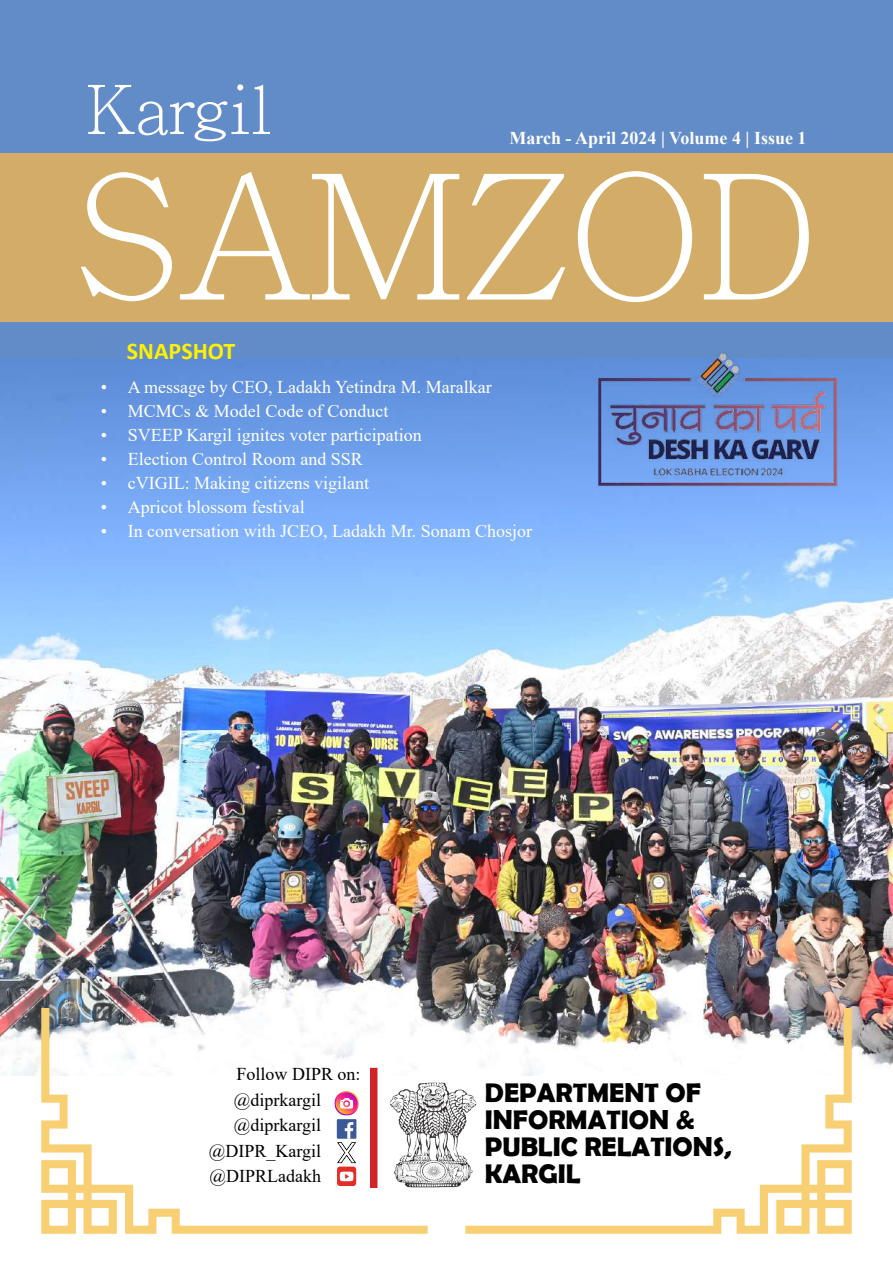
<style>
.page{position:relative;width:893px;height:1263px;background:#fff}
.page>*{position:absolute;margin:0;border:0;box-sizing:border-box;transform-origin:0 0}
.t1{font:300 172.05px "Adobe Ming Std";color:#fff}
.t2{font:300 67.2px "Adobe Ming Std";color:#fff}
.t3{font:700 27px/27px "Berlin Sans FB Demi";color:#000}
.t4{font:700 24px "Calibri";color:#fff101}
.t5{font:18px "Times New Roman";color:#fff}
.t6{font:18px/25.5px "Times New Roman";color:#000;text-align:right}
.t7{font:700 18px "Times New Roman";color:#fff}
</style>
<div class="page">
<div style="left:0;top:0;width:893px;height:1075px;background:#628cc8"></div>
<img style="left:0;top:358px;width:893px;height:717px">
<img style="left:428px;top:1082px;width:37px;height:106px">
<img style="left:596px;top:353px;width:243px;height:134px">
<svg style="left:465px;top:1008px;width:387px;height:226px"></svg>
<svg style="left:41px;top:1008px;width:387px;height:226px"></svg>
<div style="left:1px;top:153px;width:892px;height:169px;background:#d3ac68"></div>
<h2 class="t2" style="left:86px;top:72px;width:187px">Kargil</h2>
<p class="t7" style="left:509px;top:125px;width:299px">March - April 2024 | Volume 4 | Issue 1</p>
<h1 class="t1" style="left:73px;top:142px;width:745px">SAMZOD</h1>
<h3 class="t4" style="left:127px;top:334px;width:110px">SNAPSHOT</h3>
<p class="t5" style="left:101px;top:374px;width:392px">• A message by CEO, Ladakh Yetindra M. Maralkar</p>
<p class="t5" style="left:101px;top:398px;width:289px">• MCMCs &amp; Model Code of Conduct</p>
<p class="t5" style="left:101px;top:422px;width:322px">• SVEEP Kargil ignites voter participation</p>
<p class="t5" style="left:101px;top:446px;width:264px">• Election Control Room and SSR</p>
<p class="t5" style="left:101px;top:470px;width:270px">• cVIGIL: Making citizens vigilant</p>
<p class="t5" style="left:101px;top:494px;width:205px">• Apricot blossom festival</p>
<p class="t5" style="left:101px;top:518px;width:433px">• In conversation with JCEO, Ladakh Mr. Sonam Chosjor</p>
<p class="t6" style="left:237px;top:1061px;width:126px">Follow DIPR on:</p>
<p class="t6" style="left:209px;top:1086px;width:114px">@diprkargil @diprkargil @DIPR_Kargil @DIPRLadakh</p>
<h3 class="t3" style="left:485px;top:1079px;width:248px">DEPARTMENT OF<br>INFORMATION &amp;<br>PUBLIC RELATIONS,<br>KARGIL</h3>
</div>
